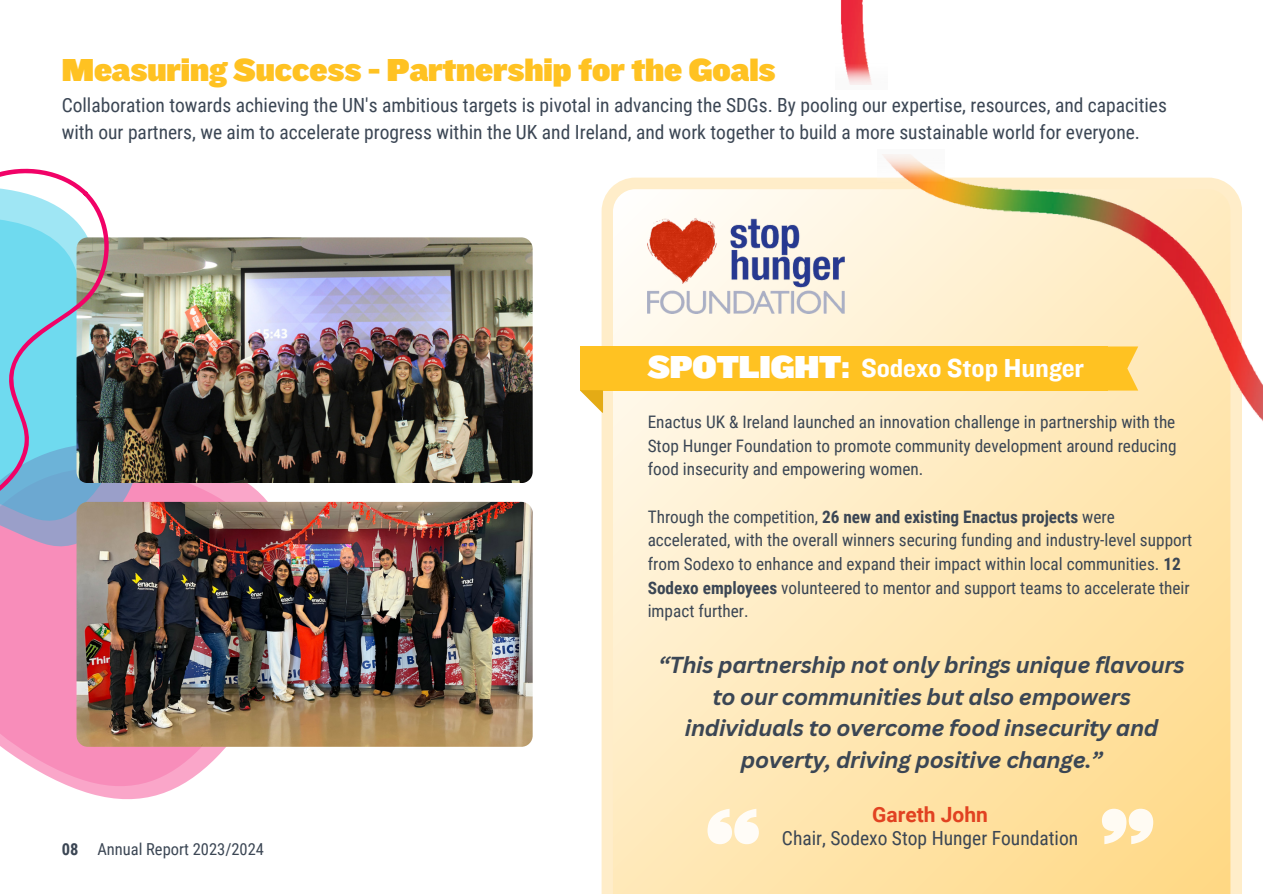
<style>
.page{position:relative;width:1263px;height:894px;background:#fff}
.page>*{position:absolute;margin:0;border:0;box-sizing:border-box;transform-origin:0 0}
.t1{font:33px "Knockout 92 Ultmt Cruiserwt";color:#ffc222}
.t2{font:33px "Knockout 92 Ultmt Cruiserwt";color:#fff}
.t3{font:27px "Knockout 51 Middleweight";color:#fff}
.t4{font:italic 700 22.5px/31.5px "Canva Sans";letter-spacing:-.015em;color:#3b4654;text-align:center}
.t5{font:700 21px "Roboto";color:#e14221}
.t6{font:19.5px/27px "Roboto Condensed";color:#3b4654}
.t7{font:17.25px/23.7px "Roboto Condensed";color:#3b4654;text-align:justify}
.t8{font:16.5px "Roboto Condensed";color:#3b4654}
.s1{font-weight:700}
</style>
<div class="page">
<svg style="left:0;top:482px;width:325px;height:318px;fill:#f88dba"></svg>
<div style="left:602px;top:177px;width:640px;height:716px;background:#ffedc9"></div>
<svg style="left:613px;top:189px;width:617px;height:704px;background:#fee8b6"></svg>
<img style="left:802px;top:0;width:461px;height:456px">
<img style="left:648px;top:215px;width:197px;height:98px">
<div style="left:827px;top:85px;width:268px;height:69px;background:#fff"></div>
<img style="left:77px;top:237px;width:455px;height:245px;border-radius:11px">
<img style="left:77px;top:501px;width:455px;height:245px;border-radius:11px">
<img style="left:0;top:168px;width:189px;height:419px">
<div style="left:580px;top:346px;width:528px;height:44px;background:#ffc222"></div>
<svg style="left:580px;top:390px;width:23px;height:22px"></svg>
<svg style="left:1108px;top:346px;width:30px;height:44px"></svg>
<img style="left:835px;top:64px;width:53px;height:21px">
<img style="left:877px;top:154px;width:68px;height:28px">
<svg style="left:1102px;top:808px;width:51px;height:36px"></svg>
<svg style="left:707px;top:808px;width:52px;height:36px"></svg>
<p class="t1" style="left:62px;top:49px;width:715px">Measuring Success - Partnership for the Goals</p>
<h3 class="t6" style="left:62px;top:92px;width:1107px">Collaboration towards achieving the UN's ambitious targets is pivotal in advancing the SDGs. By pooling our expertise, resources, and capacities with our partners, we aim to accelerate progress within the UK and Ireland, and work together to build a more sustainable world for everyone.</h3>
<p class="t2" style="left:648px;top:346px;width:203px">SPOTLIGHT:</p>
<p class="t3" style="left:861px;top:350px;width:224px">Sodexo Stop Hunger</p>
<p class="t7" style="left:648px;top:410px;width:530px">Enactus UK &amp; Ireland launched an innovation challenge in partnership with the Stop Hunger Foundation to promote community development around reducing food insecurity and empowering women.</p>
<p class="t7" style="left:648px;top:504px;width:546px;text-align:left">Through the competition, <span class="s1">26 new and existing Enactus projects</span> were accelerated, with the overall winners securing funding and industry-level support from Sodexo to enhance and expand their impact within local communities. <span class="s1">12<br>Sodexo employees</span> volunteered to mentor and support teams to accelerate their impact further.</p>
<h4 class="t4" style="left:659px;top:648px;width:528px">“This partnership not only brings unique flavours to our communities but also empowers individuals to overcome food insecurity and poverty, driving positive change.”</h4>
<p class="t8" style="left:62px;top:839px;width:204px"><span class="s1">08</span> Annual Report 2023/2024</p>
<h4 class="t5" style="left:872px;top:802px;width:117px">Gareth John</h4>
<p class="t6" style="left:782px;top:824px;width:298px">Chair, Sodexo Stop Hunger Foundation</p>
</div>
